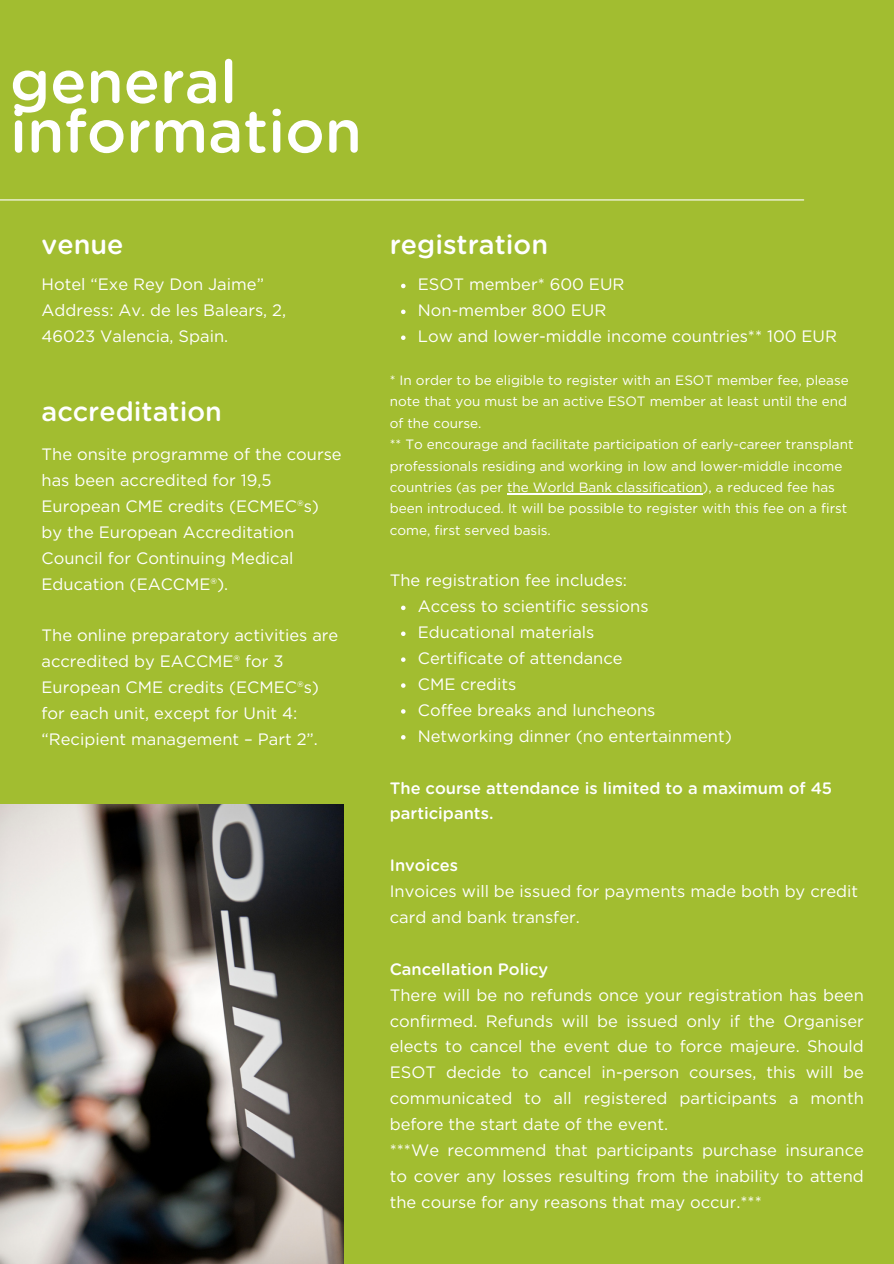
<style>
.page{position:relative;width:894px;height:1264px;background:#fff}
.page>*{position:absolute;margin:0;border:0;box-sizing:border-box;transform-origin:0 0}
.t1{font:500 60px "Gotham Rounded";color:#fff}
.t2{font:500 27px "Gotham Rounded";color:#fff}
.t3{font:16.5px/25.8px "Gotham";color:#fff}
.t4{font:500 16.5px/25.8px "Gotham Rounded";color:#fff}
.t5{font:13.5px/21.3px "Gotham";color:#fff}
.s1{font-family:"Gotham Rounded";font-weight:500}
</style>
<div class="page">
<div style="left:0;top:0;width:893px;height:1263px;background:#a2bd30"></div>
<img style="left:0;top:804px;width:343px;height:459px">
<hr style="left:0;top:199px;width:803px;height:1px;background:#fff">
<svg style="left:401px;top:284px;width:4px;height:4px"></svg>
<svg style="left:401px;top:309px;width:4px;height:5px"></svg>
<svg style="left:401px;top:335px;width:4px;height:5px"></svg>
<hr style="left:507px;top:493px;width:195px;height:1px;background:#fff">
<svg style="left:401px;top:605px;width:4px;height:5px"></svg>
<svg style="left:401px;top:631px;width:4px;height:5px"></svg>
<svg style="left:401px;top:657px;width:4px;height:5px"></svg>
<svg style="left:401px;top:683px;width:4px;height:4px"></svg>
<svg style="left:401px;top:709px;width:4px;height:4px"></svg>
<svg style="left:401px;top:735px;width:4px;height:4px"></svg>
<h1 class="t1" style="left:10px;top:55px;width:229px">general</h1>
<p class="t1" style="left:10px;top:104px;width:353px">information</p>
<h3 class="t2" style="left:42px;top:232px;width:83px">venue</h3>
<h2 class="t2" style="left:389px;top:232px;width:160px">registration</h2>
<h3 class="t3" style="left:417px;top:272px;width:208px">ESOT member* 600 EUR</h3>
<h3 class="t3" style="left:417px;top:298px;width:190px">Non-member 800 EUR</h3>
<h2 class="t3" style="left:417px;top:324px;width:420px">Low and lower-middle income countries** 100 EUR</h2>
<p class="t5" style="left:389px;top:370px;width:460px">* In order to be eligible to register with an ESOT member fee, please note that you must be an active ESOT member at least until the end of the course.</p>
<p class="t5" style="left:389px;top:434px;width:465px">** To encourage and facilitate participation of early-career transplant professionals residing and working in low and lower-middle income countries (as per the World Bank classification), a reduced fee has been introduced. It will be possible to register with this fee on a first come, first served basis.</p>
<p class="t3" style="left:389px;top:568px;width:239px">The registration fee includes:</p>
<p class="t3" style="left:417px;top:594px;width:232px">Access to scientific sessions</p>
<p class="t3" style="left:417px;top:620px;width:178px">Educational materials</p>
<h3 class="t3" style="left:417px;top:646px;width:206px">Certificate of attendance</h3>
<p class="t3" style="left:417px;top:672px;width:100px">CME credits</p>
<p class="t3" style="left:417px;top:698px;width:239px">Coffee breaks and luncheons</p>
<p class="t3" style="left:417px;top:724px;width:315px">Networking dinner (no entertainment)</p>
<p class="t4" style="left:389px;top:775px;width:444px">The course attendance is limited to a maximum of 45 participants.</p>
<p class="t3" style="left:389px;top:853px;width:470px"><span class="s1">Invoices<br></span>Invoices will be issued for payments made both by credit card and bank transfer.</p>
<p class="t3" style="left:389px;top:956px;width:475px"><span class="s1">Cancellation Policy<br></span>There will be no refunds once your registration has been confirmed. Refunds will be issued only if the Organiser elects to cancel the event due to force majeure. Should ESOT decide to cancel in-person courses, this will be communicated to all registered participants a month before the start date of the event.<br>***We recommend that participants purchase insurance to cover any losses resulting from the inability to attend the course for any reasons that may occur.***</p>
<h2 class="t3" style="left:42px;top:272px;width:246px">Hotel “Exe Rey Don Jaime”<br>Address: Av. de les Balears, 2,<br>46023 Valencia, Spain.</h2>
<h3 class="t2" style="left:42px;top:399px;width:182px">accreditation</h3>
<h3 class="t3" style="left:42px;top:442px;width:301px">The onsite programme of the course has been accredited for 19,5<br>European CME credits (ECMEC®s) by the European Accreditation<br>Council for Continuing Medical<br>Education (EACCME®).</h3>
<h3 class="t3" style="left:42px;top:623px;width:298px">The online preparatory activities are accredited by EACCME® for 3<br>European CME credits (ECMEC®s) for each unit, except for Unit 4: “Recipient management – Part 2”.</h3>
</div>
